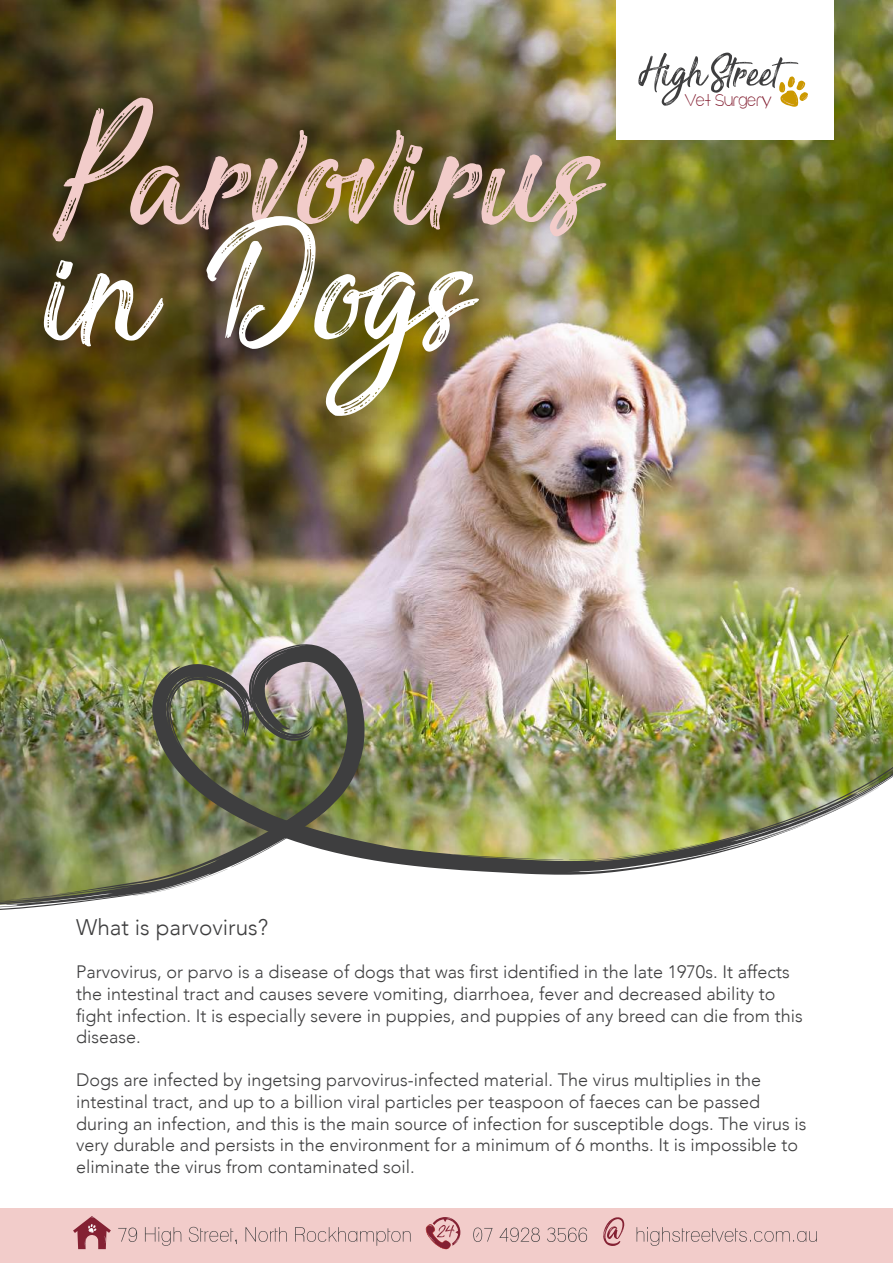
<style>
.page{position:relative;width:893px;height:1263px;background:#fff}
.page>*{position:absolute;margin:0;border:0;box-sizing:border-box;transform-origin:0 0}
.t1{font:217.65px "Sensations and Qualities";color:#f2ccca}
.t2{font:217.65px "Sensations and Qualities";color:#fff}
.t3{font:57.45px "Sensations and Qualities";color:#3e3e3f}
.t4{font:300 22.5px "Avenir";color:#3e3e3f}
.t5{font:300 18px/21.6px "Avenir";color:#3e3e3f}
.t6{font:16.2px "cafbrewery";color:#842133}
</style>
<div class="page">
<img style="left:0;top:0;width:893px;height:664px">
<img style="left:365px;top:664px;width:528px;height:211px">
<img style="left:0;top:644px;width:365px;height:266px">
<img style="left:0;top:0;width:595px;height:614px">
<div style="left:616px;top:0;width:217px;height:140px;background:#fff"></div>
<svg style="left:779px;top:76px;width:29px;height:31px"></svg>
<div style="left:0;top:1208px;width:893px;height:55px;background:#f2ccca"></div>
<svg style="left:73px;top:1216px;width:38px;height:33px"></svg>
<svg style="left:118px;top:1217px;width:699px;height:33px"></svg>
<h1 class="t1" style="left:56px;top:68px;width:552px">Parvovirus</h1>
<h1 class="t2" style="left:54px;top:183px;width:427px">in Dogs</h1>
<h2 class="t3" style="left:638px;top:44px;width:145px">High Street</h2>
<p class="t6" style="left:684px;top:90px;width:89px">Vet Surgery</p>
<p class="t4" style="left:76px;top:914px;width:194px">What is parvovirus?</p>
<p class="t5" style="left:76px;top:961px;width:728px">Parvovirus, or parvo is a disease of dogs that was first identified in the late 1970s. It affects the intestinal tract and causes severe vomiting, diarrhoea, fever and decreased ability to fight infection. It is especially severe in puppies, and puppies of any breed can die from this disease.</p>
<p class="t5" style="left:76px;top:1069px;width:732px">Dogs are infected by ingetsing parvovirus-infected material. The virus multiplies in the intestinal tract, and up to a billion viral particles per teaspoon of faeces can be passed during an infection, and this is the main source of infection for susceptible dogs. The virus is very durable and persists in the environment for a minimum of 6 months. It is impossible to eliminate the virus from contaminated soil.</p>
</div>
